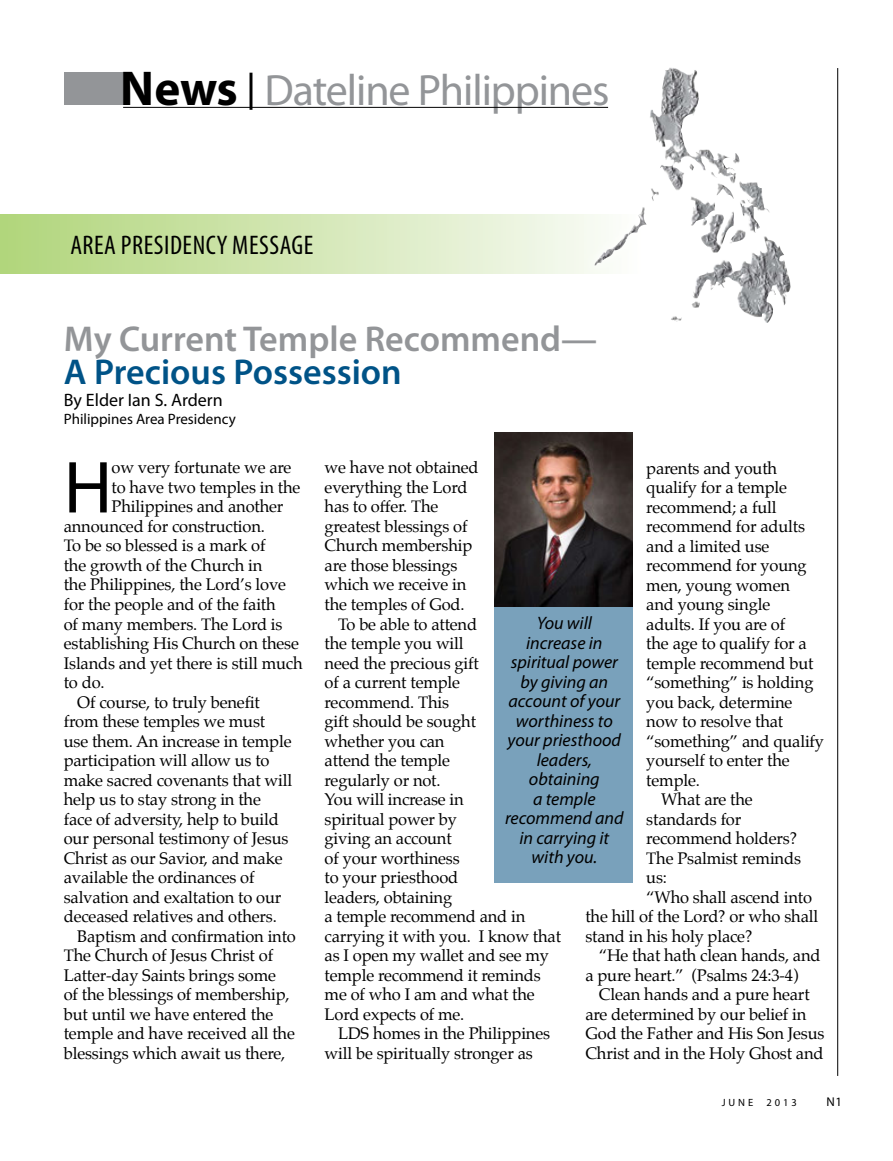
<style>
.page{position:relative;width:893px;height:1161px;background:#fff}
.page>*{position:absolute;margin:0;border:0;box-sizing:border-box;transform-origin:0 0}
.t1{font:74.4px "Myriad Pro";color:#000}
.t2{font:43.95px "Myriad Pro";letter-spacing:-.025em;color:#939598}
.t3{font:600 36px "Myriad Pro";color:#939598}
.t4{font:600 36px "Myriad Pro";color:#005387}
.t5{font:condensed 27px "Myriad Pro";letter-spacing:.02em;color:#000}
.t6{font:italic 18px/19.5px "Myriad Pro";color:#000;text-align:center}
.t7{font:18px "Myriad Pro";color:#000}
.t8{font:16.5px "Palatino";letter-spacing:-.01em;color:#000}
.t9{font:15px "Myriad Pro";color:#000}
.t10{font:12.75px "Myriad Pro";color:#000}
.t11{font:10.5px "Myriad Pro";letter-spacing:.28em;color:#000}
.s1{font-weight:700;font-size:49.2px;color:#000}
.s2{font-family:"Century";color:#000}
</style>
<div class="page">
<div style="left:0;top:214px;width:585px;height:60px;background:linear-gradient(to right,#b1d57a,#f4f9ee)"></div>
<img style="left:585px;top:106px;width:206px;height:217px">
<img style="left:585px;top:214px;width:55px;height:60px">
<img style="left:585px;top:130px;width:206px;height:1px">
<img style="left:605px;top:67px;width:165px;height:186px">
<div style="left:64px;top:72px;width:66px;height:33px;background:#939598"></div>
<hr style="left:123px;top:107px;width:485px;height:1px;background:#000">
<div style="left:495px;top:433px;width:138px;height:450px;background:#79a1bb"></div>
<img style="left:495px;top:433px;width:138px;height:174px">
<hr style="left:837px;top:68px;width:1px;height:1008px;background:#000">
<h2 class="t2" style="left:120px;top:63px;width:491px"><span class="s1">News</span><span class="s2">|</span>Dateline Philippines</h2>
<h3 class="t5" style="left:70px;top:229px;width:244px">AREA PRESIDENCY MESSAGE</h3>
<h3 class="t3" style="left:64px;top:316px;width:535px">My Current Temple Recommend—</h3>
<h3 class="t4" style="left:64px;top:349px;width:340px">A Precious Possession</h3>
<p class="t7" style="left:64px;top:389px;width:161px">By Elder Ian S. Ardern</p>
<p class="t9" style="left:64px;top:410px;width:173px">Philippines Area Presidency</p>
<p class="t8" style="left:325px;top:454px;width:156px">we have not obtained</p>
<p class="t8" style="left:325px;top:474px;width:144px">everything the Lord</p>
<p class="t8" style="left:325px;top:493px;width:115px">has to offer. The</p>
<p class="t8" style="left:325px;top:513px;width:145px">greatest blessings of</p>
<p class="t8" style="left:325px;top:532px;width:149px">Church membership</p>
<p class="t8" style="left:325px;top:552px;width:134px">are those blessings</p>
<p class="t8" style="left:325px;top:571px;width:143px">which we receive in</p>
<p class="t8" style="left:325px;top:591px;width:142px">the temples of God.</p>
<p class="t8" style="left:338px;top:610px;width:141px">To be able to attend</p>
<p class="t8" style="left:325px;top:630px;width:141px">the temple you will</p>
<p class="t8" style="left:325px;top:649px;width:156px">need the precious gift</p>
<p class="t8" style="left:325px;top:669px;width:137px">of a current temple</p>
<p class="t8" style="left:325px;top:688px;width:126px">recommend. This</p>
<p class="t8" style="left:325px;top:708px;width:153px">gift should be sought</p>
<p class="t8" style="left:325px;top:727px;width:121px">whether you can</p>
<p class="t8" style="left:325px;top:747px;width:127px">attend the temple</p>
<p class="t8" style="left:325px;top:766px;width:118px">regularly or not.</p>
<p class="t8" style="left:325px;top:786px;width:141px">You will increase in</p>
<p class="t8" style="left:325px;top:805px;width:134px">spiritual power by</p>
<p class="t8" style="left:325px;top:825px;width:129px">giving an account</p>
<p class="t8" style="left:325px;top:844px;width:137px">of your worthiness</p>
<p class="t8" style="left:325px;top:864px;width:135px">to your priesthood</p>
<p class="t8" style="left:325px;top:883px;width:129px">leaders, obtaining</p>
<p class="t8" style="left:325px;top:903px;width:202px">a temple recommend and in</p>
<p class="t8" style="left:325px;top:922px;width:238px">carrying it with you. I know that</p>
<p class="t8" style="left:325px;top:942px;width:226px">as I open my wallet and see my</p>
<p class="t8" style="left:325px;top:961px;width:218px">temple recommend it reminds</p>
<p class="t8" style="left:325px;top:981px;width:212px">me of who I am and what the</p>
<p class="t8" style="left:325px;top:1000px;width:141px">Lord expects of me.</p>
<p class="t8" style="left:338px;top:1020px;width:214px">LDS homes in the Philippines</p>
<p class="t8" style="left:325px;top:1039px;width:210px">will be spiritually stronger as</p>
<p class="t8" style="left:646px;top:454px;width:132px">parents and youth</p>
<p class="t8" style="left:646px;top:474px;width:142px">qualify for a temple</p>
<p class="t8" style="left:646px;top:493px;width:132px">recommend; a full</p>
<p class="t8" style="left:646px;top:513px;width:160px">recommend for adults</p>
<p class="t8" style="left:646px;top:532px;width:125px">and a limited use</p>
<p class="t8" style="left:646px;top:552px;width:162px">recommend for young</p>
<p class="t8" style="left:646px;top:571px;width:145px">men, young women</p>
<p class="t8" style="left:646px;top:591px;width:125px">and young single</p>
<p class="t8" style="left:646px;top:610px;width:140px">adults. If you are of</p>
<p class="t8" style="left:646px;top:630px;width:162px">the age to qualify for a</p>
<p class="t8" style="left:646px;top:649px;width:169px">temple recommend but</p>
<p class="t8" style="left:646px;top:669px;width:169px">“something” is holding</p>
<p class="t8" style="left:646px;top:688px;width:148px">you back, determine</p>
<p class="t8" style="left:646px;top:708px;width:138px">now to resolve that</p>
<p class="t8" style="left:646px;top:727px;width:179px">“something” and qualify</p>
<p class="t8" style="left:646px;top:747px;width:145px">yourself to enter the</p>
<p class="t8" style="left:646px;top:766px;width:55px">temple.</p>
<p class="t8" style="left:661px;top:786px;width:93px">What are the</p>
<p class="t8" style="left:646px;top:805px;width:97px">standards for</p>
<p class="t8" style="left:646px;top:825px;width:152px">recommend holders?</p>
<p class="t8" style="left:646px;top:844px;width:156px">The Psalmist reminds</p>
<p class="t8" style="left:646px;top:864px;width:22px">us:</p>
<p class="t8" style="left:646px;top:883px;width:167px">“Who shall ascend into</p>
<p class="t8" style="left:585px;top:903px;width:234px">the hill of the Lord? or who shall</p>
<p class="t8" style="left:585px;top:922px;width:168px">stand in his holy place?</p>
<p class="t8" style="left:599px;top:942px;width:223px">“He that hath clean hands, and</p>
<p class="t8" style="left:585px;top:961px;width:215px">a pure heart.” (Psalms 24:3-4)</p>
<p class="t8" style="left:599px;top:981px;width:212px">Clean hands and a pure heart</p>
<p class="t8" style="left:585px;top:1000px;width:223px">are determined by our belief in</p>
<p class="t8" style="left:585px;top:1020px;width:241px">God the Father and His Son Jesus</p>
<p class="t8" style="left:585px;top:1039px;width:240px">Christ and in the Holy Ghost and</p>
<h1 class="t1" style="left:64px;top:442px;width:50px">H</h1>
<p class="t8" style="left:112px;top:454px;width:181px">ow very fortunate we are</p>
<p class="t8" style="left:112px;top:474px;width:190px">to have two temples in the</p>
<p class="t8" style="left:112px;top:493px;width:173px">Philippines and another</p>
<p class="t8" style="left:64px;top:513px;width:203px">announced for construction.</p>
<p class="t8" style="left:64px;top:532px;width:203px">To be so blessed is a mark of</p>
<p class="t8" style="left:64px;top:552px;width:200px">the growth of the Church in</p>
<p class="t8" style="left:64px;top:571px;width:224px">the Philippines, the Lord’s love</p>
<p class="t8" style="left:64px;top:591px;width:214px">for the people and of the faith</p>
<p class="t8" style="left:64px;top:610px;width:220px">of many members. The Lord is</p>
<p class="t8" style="left:64px;top:630px;width:237px">establishing His Church on these</p>
<p class="t8" style="left:64px;top:649px;width:240px">Islands and yet there is still much</p>
<p class="t8" style="left:64px;top:669px;width:42px">to do.</p>
<p class="t8" style="left:77px;top:688px;width:184px">Of course, to truly benefit</p>
<p class="t8" style="left:64px;top:708px;width:203px">from these temples we must</p>
<p class="t8" style="left:64px;top:727px;width:229px">use them. An increase in temple</p>
<p class="t8" style="left:64px;top:747px;width:207px">participation will allow us to</p>
<p class="t8" style="left:64px;top:766px;width:230px">make sacred covenants that will</p>
<p class="t8" style="left:64px;top:786px;width:199px">help us to stay strong in the</p>
<p class="t8" style="left:64px;top:805px;width:217px">face of adversity, help to build</p>
<p class="t8" style="left:64px;top:825px;width:226px">our personal testimony of Jesus</p>
<p class="t8" style="left:64px;top:844px;width:220px">Christ as our Savior, and make</p>
<p class="t8" style="left:64px;top:864px;width:192px">available the ordinances of</p>
<p class="t8" style="left:64px;top:883px;width:219px">salvation and exaltation to our</p>
<p class="t8" style="left:64px;top:903px;width:215px">deceased relatives and others.</p>
<p class="t8" style="left:77px;top:922px;width:220px">Baptism and confirmation into</p>
<p class="t8" style="left:64px;top:942px;width:211px">The Church of Jesus Christ of</p>
<p class="t8" style="left:64px;top:961px;width:214px">Latter-day Saints brings some</p>
<p class="t8" style="left:64px;top:981px;width:227px">of the blessings of membership,</p>
<p class="t8" style="left:64px;top:1000px;width:211px">but until we have entered the</p>
<p class="t8" style="left:64px;top:1020px;width:233px">temple and have received all the</p>
<p class="t8" style="left:64px;top:1039px;width:223px">blessings which await us there,</p>
<p class="t6" style="left:505px;top:613px;width:120px">You will increase in spiritual power by giving an account of your worthiness to your priesthood leaders, obtaining<br>a temple recommend and in carrying it with you.</p>
<p class="t11" style="left:722px;top:1096px;width:33px">JUNE</p>
<p class="t11" style="left:766px;top:1096px;width:32px">2013</p>
<p class="t10" style="left:826px;top:1093px;width:17px">N1</p>
</div>
